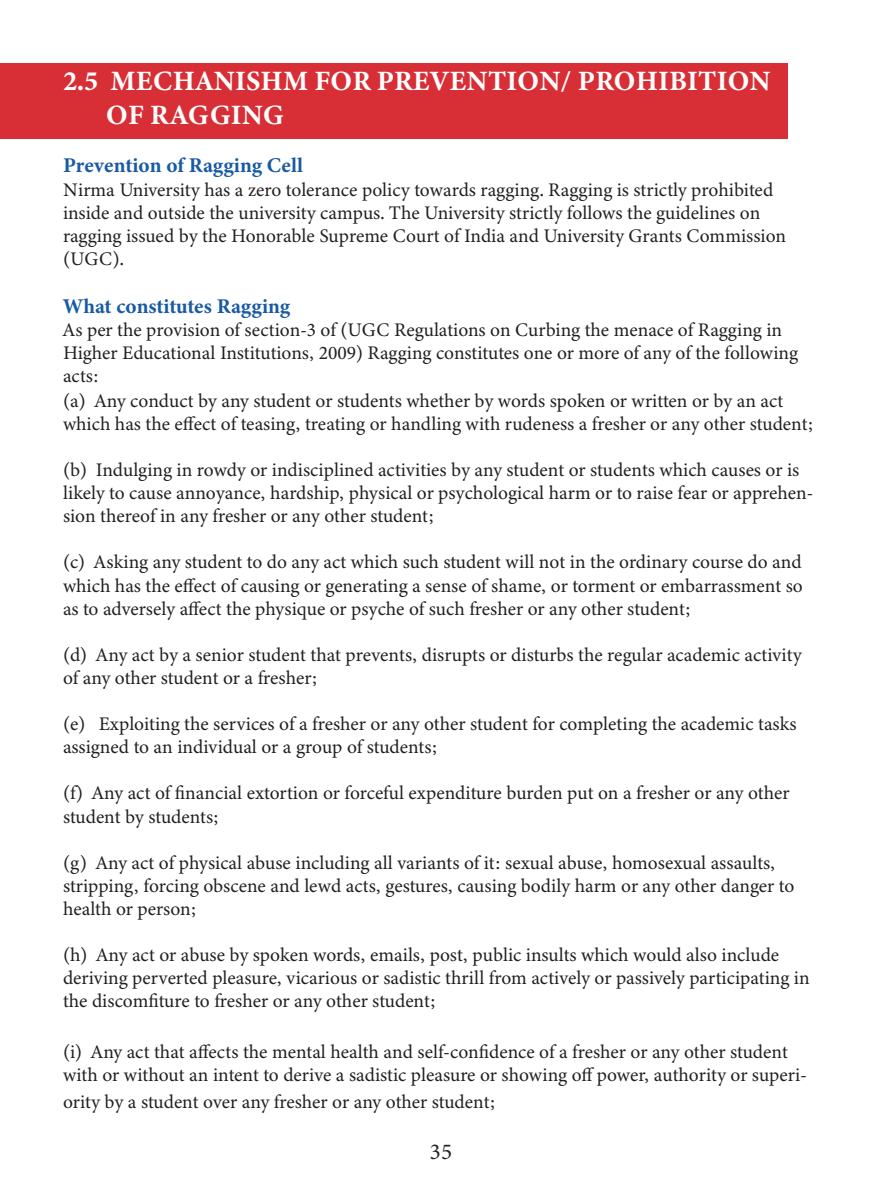
<style>
.page{position:relative;width:882px;height:1197px;background:#fff}
.page>*{position:absolute;margin:0;border:0;box-sizing:border-box;transform-origin:0 0}
.t1{font:28px "Minion Variable Concept";letter-spacing:.025em;color:#fff}
.t2{font:22.75px "Minion Variable Concept";color:#231f20}
.t3{font:21px "Minion Variable Concept";letter-spacing:.02em;color:#185aa3}
.t4{font:19.25px/23.1px "Minion Variable Concept";color:#231f20}
</style>
<div class="page">
<div style="left:0;top:63px;width:788px;height:76px;background:#d82e36"></div>
<p class="t1" style="left:63px;top:62px;width:709px">2.5 MECHANISHM FOR PREVENTION/ PROHIBITION</p>
<p class="t1" style="left:106px;top:95px;width:179px">OF RAGGING</p>
<p class="t3" style="left:63px;top:151px;width:241px">Prevention of Ragging Cell</p>
<p class="t4" style="left:63px;top:178px;width:712px">Nirma University has a zero tolerance policy towards ragging. Ragging is strictly prohibited</p>
<p class="t4" style="left:63px;top:201px;width:725px">inside and outside the university campus. The University strictly follows the guidelines on ragging issued by the Honorable Supreme Court of India and University Grants Commission (UGC).</p>
<p class="t3" style="left:63px;top:292px;width:228px">What constitutes Ragging</p>
<p class="t4" style="left:63px;top:318px;width:737px">As per the provision of section-3 of (UGC Regulations on Curbing the menace of Ragging in<br>Higher Educational Institutions, 2009) Ragging constitutes one or more of any of the following acts:</p>
<p class="t4" style="left:63px;top:389px;width:752px">(a) Any conduct by any student or students whether by words spoken or written or by an act which has the effect of teasing, treating or handling with rudeness a fresher or any other student;</p>
<p class="t4" style="left:63px;top:458px;width:752px">(b) Indulging in rowdy or indisciplined activities by any student or students which causes or is likely to cause annoyance, hardship, physical or psychological harm or to raise fear or apprehen&shy;sion thereof in any fresher or any other student;</p>
<p class="t4" style="left:63px;top:551px;width:741px;text-align:justify">(c) Asking any student to do any act which such student will not in the ordinary course do and which has the effect of causing or generating a sense of shame, or torment or embarrassment so as to adversely affect the physique or psyche of such fresher or any other student;</p>
<p class="t4" style="left:63px;top:643px;width:740px">(d) Any act by a senior student that prevents, disrupts or disturbs the regular academic activity of any other student or a fresher;</p>
<p class="t4" style="left:63px;top:712px;width:735px">(e) Exploiting the services of a fresher or any other student for completing the academic tasks assigned to an individual or a group of students;</p>
<p class="t4" style="left:63px;top:782px;width:728px">(f) Any act of financial extortion or forceful expenditure burden put on a fresher or any other student by students;</p>
<p class="t4" style="left:63px;top:851px;width:733px">(g) Any act of physical abuse including all variants of it: sexual abuse, homosexual assaults, stripping, forcing obscene and lewd acts, gestures, causing bodily harm or any other danger to health or person;</p>
<p class="t4" style="left:63px;top:943px;width:748px">(h) Any act or abuse by spoken words, emails, post, public insults which would also include deriving perverted pleasure, vicarious or sadistic thrill from actively or passively participating in the discomfiture to fresher or any other student;</p>
<p class="t4" style="left:63px;top:1040px;width:745px">(i) Any act that affects the mental health and self-confidence of a fresher or any other student with or without an intent to derive a sadistic pleasure or showing off power, authority or superi-</p>
<p class="t4" style="left:63px;top:1090px;width:434px">ority by a student over any fresher or any other student;</p>
<p class="t2" style="left:430px;top:1136px;width:24px">35</p>
</div>
